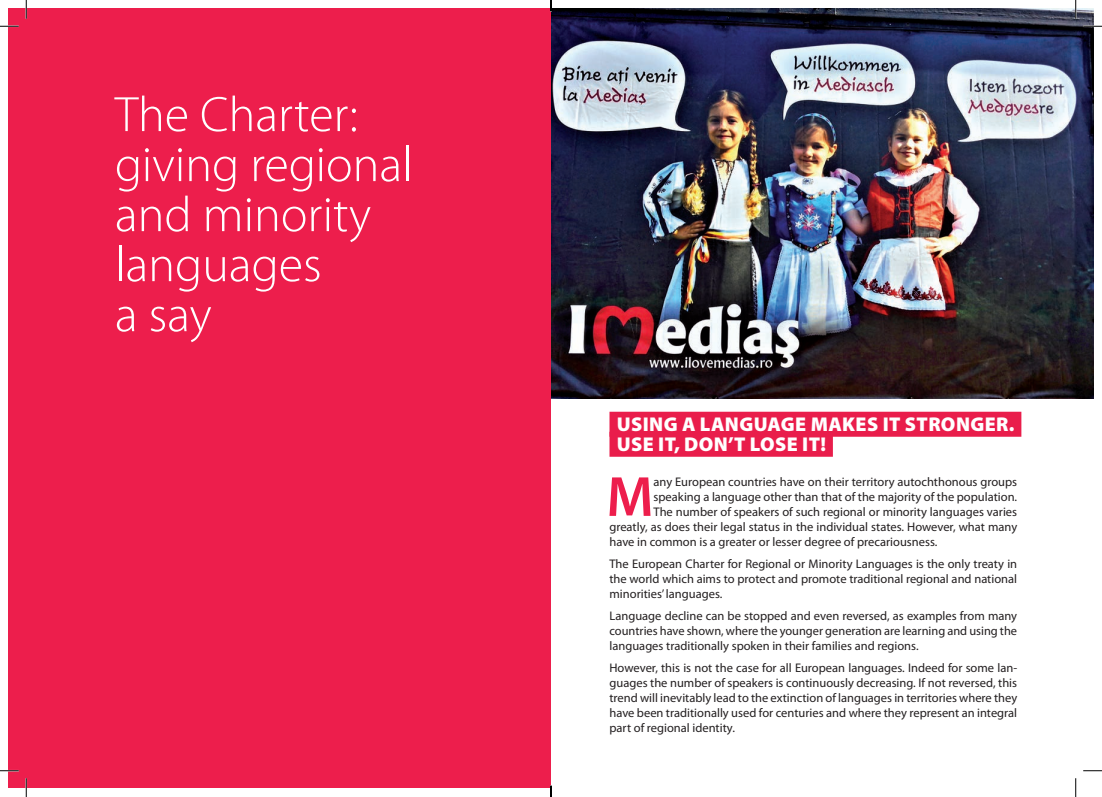
<style>
.page{position:relative;width:1102px;height:797px;background:#fff}
.page>*{position:absolute;margin:0;border:0;box-sizing:border-box;transform-origin:0 0}
.t1{font:600 57px "Myriad Pro";color:#ed1e4c}
.t2{font:300 50px/50px "Myriad Pro";color:#fff}
.t3{font:900 20px/20px "Myriad Pro";letter-spacing:.02em;color:#fff}
.t4{font:12.5px/15px "Myriad Pro";color:#231f20;text-align:justify}
</style>
<div class="page">
<img style="left:551px;top:9px;width:542px;height:389px">
<div style="left:9px;top:9px;width:542px;height:779px;background:#ed1e4c"></div>
<div style="left:609px;top:412px;width:412px;height:25px;background:#e91d4b"></div>
<div style="left:609px;top:432px;width:223px;height:25px;background:#e91d4b"></div>
<svg style="left:0;top:25px;width:19px;height:2px"></svg>
<svg style="left:1083px;top:25px;width:18px;height:2px"></svg>
<svg style="left:0;top:770px;width:19px;height:1px"></svg>
<svg style="left:1083px;top:770px;width:18px;height:1px"></svg>
<svg style="left:25px;top:0;width:2px;height:19px"></svg>
<svg style="left:25px;top:778px;width:2px;height:19px"></svg>
<svg style="left:1074px;top:0;width:2px;height:19px"></svg>
<svg style="left:1075px;top:778px;width:1px;height:19px"></svg>
<svg style="left:550px;top:785px;width:1px;height:12px"></svg>
<h2 class="t2" style="left:115px;top:89px;width:299px">The Charter: giving regional and minority languages<br>a say</h2>
<h3 class="t3" style="left:616px;top:413px;width:399px">USING A LANGUAGE MAKES IT STRONGER.<br>USE IT, DON’T LOSE IT!</h3>
<h1 class="t1" style="left:606px;top:460px;width:49px">M</h1>
<p class="t4" style="left:653px;top:474px;width:365px">any European countries have on their territory autochthonous groups</p>
<p class="t4" style="left:653px;top:489px;width:365px">speaking a language other than that of the majority of the population.</p>
<p class="t4" style="left:653px;top:504px;width:365px">The number of speakers of such regional or minority languages varies</p>
<p class="t4" style="left:609px;top:519px;width:409px">greatly, as does their legal status in the individual states. However, what many</p>
<p class="t4" style="left:609px;top:534px;width:329px">have in common is a greater or lesser degree of precariousness.</p>
<p class="t4" style="left:609px;top:556px;width:409px">The European Charter for Regional or Minority Languages is the only treaty in the world which aims to protect and promote traditional regional and national minorities’ languages.</p>
<p class="t4" style="left:609px;top:608px;width:409px">Language decline can be stopped and even reversed, as examples from many countries have shown, where the younger generation are learning and using the languages traditionally spoken in their families and regions.</p>
<p class="t4" style="left:609px;top:660px;width:409px">However, this is not the case for all European languages. Indeed for some lan&shy;guages the number of speakers is continuously decreasing. If not reversed, this trend will inevitably lead to the extinction of languages in territories where they have been traditionally used for centuries and where they represent an integral part of regional identity.</p>
</div>
